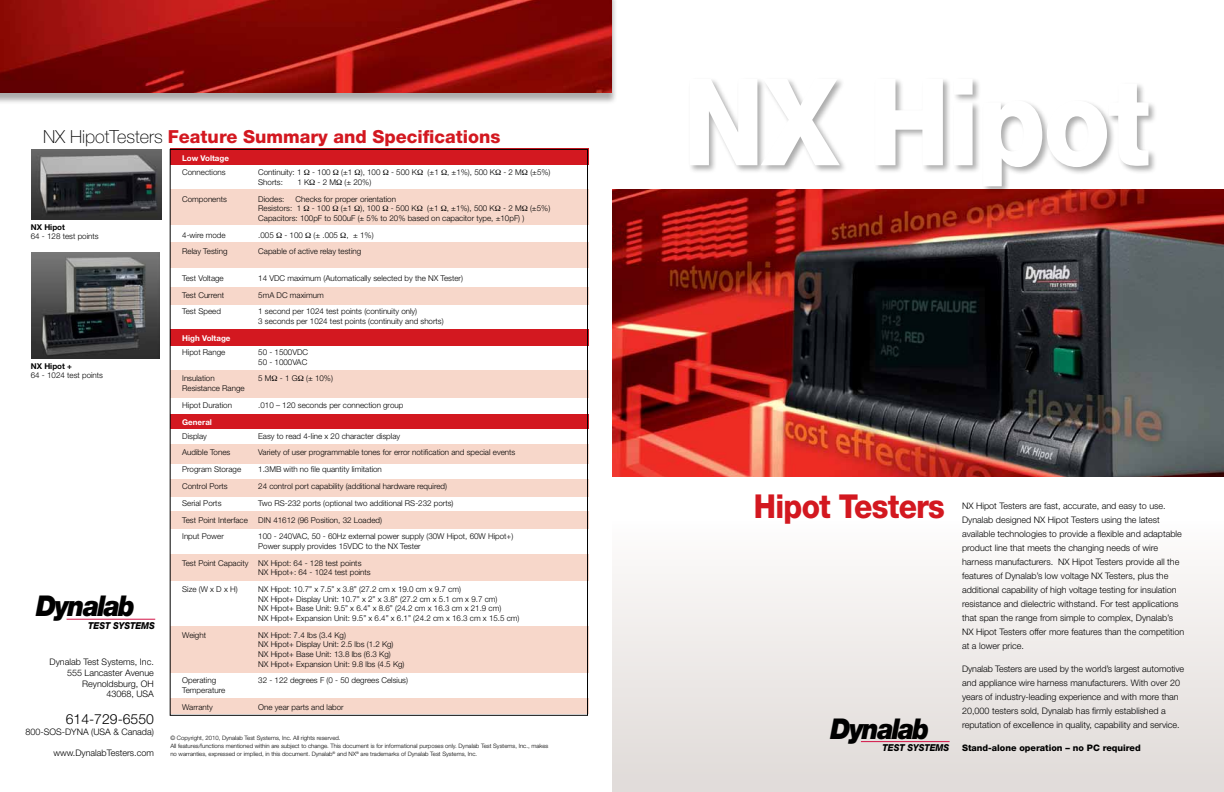
<style>
.page{position:relative;width:1224px;height:792px;background:#fff}
.page>*{position:absolute;margin:0;border:0;box-sizing:border-box;transform-origin:0 0}
.t1{font:800 121px "Helvetica Neue";letter-spacing:-.025em;color:#fff;scale:.91 1}
.t2{font:800 33px "Helvetica Neue";letter-spacing:-.025em;color:#d31820;scale:.91 1}
.t3{font:italic 900 28.7px "Helvetica Neue";letter-spacing:-.075em;color:#000;scale:.91 1}
.t4{font:800 18px "Helvetica Neue";color:#d31820}
.t5{font:300 14px "Helvetica Neue";color:#000}
.t6{font:italic 800 9.6px "Helvetica Neue";letter-spacing:-.01em;color:#000;scale:.91 1}
.t7{font:300 9px/14px "Helvetica Neue";color:#000}
.t8{font:800 9px "Helvetica Neue";color:#000}
.t9{font:300 8px/9.6px "Helvetica Neue";color:#000}
.t10{font:700 8px "Helvetica Neue";color:#fff}
.t11{font:700 8px "Helvetica Neue";color:#000}
.t12{font:300 6px/8px "Helvetica Neue";color:#000}
.s1{font-weight:100;color:#000}
</style>
<div class="page">
<div style="left:170px;top:699px;width:418px;height:15px;background:#f7d7ca"></div>
<div style="left:612px;top:519px;width:612px;height:273px;background:linear-gradient(to bottom,#fefdfc,#dfdad7)"></div>
<img style="left:32px;top:149px;width:130px;height:70px">
<img style="left:32px;top:253px;width:128px;height:105px">
<hr style="left:861px;top:741px;width:89px;height:1px;background:#d31245">
<img style="left:612px;top:189px;width:612px;height:288px">
<div style="left:0;top:0;width:618px;height:105px;background:#000;opacity:.33"></div>
<img style="left:0;top:0;width:612px;height:92px">
<div style="left:170px;top:330px;width:418px;height:16px;background:#d31820"></div>
<div style="left:170px;top:414px;width:418px;height:15px;background:#d31820"></div>
<div style="left:170px;top:149px;width:418px;height:16px;background:#d31820"></div>
<div style="left:170px;top:555px;width:418px;height:26px;background:#f7d7ca"></div>
<div style="left:170px;top:511px;width:418px;height:18px;background:#f7d7ca"></div>
<div style="left:170px;top:444px;width:418px;height:20px;background:#f7d7ca"></div>
<div style="left:170px;top:479px;width:418px;height:18px;background:#f7d7ca"></div>
<div style="left:170px;top:287px;width:418px;height:18px;background:#f7d7ca"></div>
<div style="left:170px;top:242px;width:418px;height:26px;background:#f7d7ca"></div>
<div style="left:170px;top:189px;width:418px;height:35px;background:#f7d7ca"></div>
<div style="left:170px;top:371px;width:418px;height:27px;background:#f7d7ca"></div>
<div style="left:170px;top:627px;width:418px;height:46px;background:#f7d7ca"></div>
<div style="left:688px;top:77px;width:469px;height:118px;background:#000;opacity:.33"></div>
<hr style="left:67px;top:619px;width:88px;height:1px;background:#d31245">
<h3 class="t4" style="left:43px;top:126px;width:459px"><span class="s1">NX HipotTesters</span> Feature Summary and Specifications</h3>
<p class="t11" style="left:31px;top:222px;width:36px">NX Hipot</p>
<p class="t9" style="left:31px;top:232px;width:69px">64 - 128 test points</p>
<p class="t11" style="left:31px;top:361px;width:43px">NX Hipot +</p>
<p class="t9" style="left:31px;top:370px;width:74px">64 - 1024 test points</p>
<h3 class="t3" style="left:36px;top:589px;width:110px">Dynalab</h3>
<p class="t6" style="left:88px;top:620px;width:75px">TEST SYSTEMS</p>
<p class="t7" style="left:50px;top:656px;width:106px;line-height:10.8px;text-align:right">Dynalab Test Systems, Inc.<br>555 Lancaster Avenue<br>Reynoldsburg, OH<br>43068, USA</p>
<h3 class="t5" style="left:66px;top:710px;width:90px">614-729-6550</h3>
<p class="t7" style="left:25px;top:724px;width:130px">800-SOS-DYNA (USA &amp; Canada)</p>
<p class="t7" style="left:53px;top:746px;width:102px">www.DynalabTesters.com</p>
<p class="t10" style="left:182px;top:153px;width:48px">Low Voltage</p>
<p class="t9" style="left:182px;top:167px;width:45px">Connections</p>
<p class="t9" style="left:258px;top:167px;width:45px">Continuity: 1</p>
<p class="t9" style="left:312px;top:167px;width:20px">- 100</p>
<p class="t9" style="left:341px;top:167px;width:41px">(±1 ), 100</p>
<p class="t9" style="left:391px;top:167px;width:27px">- 500 K</p>
<p class="t9" style="left:428px;top:167px;width:124px">(±1 , ±1%), 500 K - 2 M (±5%)</p>
<p class="t9" style="left:258px;top:177px;width:26px">Shorts:</p>
<p class="t9" style="left:297px;top:177px;width:75px">1 K - 2 M (± 20%)</p>
<p class="t9" style="left:182px;top:194px;width:46px">Components</p>
<p class="t9" style="left:258px;top:194px;width:28px">Diodes:</p>
<p class="t9" style="left:258px;top:194px;width:139px;text-indent:37px">Checks for proper orientation<br>Resistors: 1</p>
<p class="t9" style="left:258px;top:203px;width:294px;text-indent:169px">(±1 , ±1%), 500 K - 2 M (±5%)<br>Capacitors: 100pF to 500uF (± 5% to 20% based on capacitor type, ±10pF) )</p>
<p class="t9" style="left:312px;top:203px;width:20px">- 100</p>
<p class="t9" style="left:341px;top:203px;width:41px">(±1 ), 100</p>
<p class="t9" style="left:391px;top:203px;width:27px">- 500 K</p>
<p class="t9" style="left:182px;top:230px;width:45px">4-wire mode</p>
<p class="t9" style="left:258px;top:230px;width:17px">.005</p>
<p class="t9" style="left:284px;top:230px;width:20px">- 100</p>
<p class="t9" style="left:314px;top:230px;width:62px">(± .005 , ± 1%)</p>
<p class="t9" style="left:182px;top:247px;width:47px">Relay Testing</p>
<p class="t9" style="left:258px;top:247px;width:104px">Capable of active relay testing</p>
<p class="t9" style="left:182px;top:273px;width:43px">Test Voltage</p>
<p class="t9" style="left:258px;top:273px;width:206px">14 VDC maximum (Automatically selected by the NX Tester)</p>
<p class="t9" style="left:182px;top:290px;width:43px">Test Current</p>
<p class="t9" style="left:258px;top:290px;width:67px">5mA DC maximum</p>
<p class="t9" style="left:182px;top:307px;width:40px">Test Speed</p>
<p class="t9" style="left:258px;top:307px;width:187px">1 second per 1024 test points (continuity only)<br>3 seconds per 1024 test points (continuity and shorts)</p>
<p class="t10" style="left:182px;top:333px;width:50px">High Voltage</p>
<p class="t9" style="left:182px;top:347px;width:45px">Hipot Range</p>
<p class="t9" style="left:258px;top:347px;width:51px">50 - 1500VDC<br>50 - 1000VAC</p>
<p class="t9" style="left:182px;top:374px;width:34px">Insulation</p>
<p class="t9" style="left:258px;top:374px;width:76px">5 M - 1 G (± 10%)</p>
<p class="t9" style="left:182px;top:380px;width:64px;line-height:16.8px">Resistance Range<br>Hipot Duration</p>
<p class="t9" style="left:258px;top:400px;width:147px">.010 – 120 seconds per connection group</p>
<p class="t10" style="left:182px;top:417px;width:31px">General</p>
<p class="t9" style="left:182px;top:431px;width:26px">Display</p>
<p class="t9" style="left:258px;top:431px;width:143px">Easy to read 4-line x 20 character display</p>
<p class="t9" style="left:182px;top:448px;width:50px">Audible Tones</p>
<p class="t9" style="left:258px;top:448px;width:259px">Variety of user programmable tones for error notification and special events</p>
<p class="t9" style="left:182px;top:464px;width:60px">Program Storage</p>
<p class="t9" style="left:258px;top:464px;width:125px">1.3MB with no file quantity limitation</p>
<p class="t9" style="left:182px;top:481px;width:47px">Control Ports</p>
<p class="t9" style="left:258px;top:481px;width:190px">24 control port capability (additional hardware required)</p>
<p class="t9" style="left:182px;top:498px;width:41px">Serial Ports</p>
<p class="t9" style="left:258px;top:498px;width:197px">Two RS-232 ports (optional two additional RS-232 ports)</p>
<p class="t9" style="left:182px;top:515px;width:67px">Test Point Interface</p>
<p class="t9" style="left:258px;top:515px;width:125px">DIN 41612 (96 Position, 32 Loaded)</p>
<p class="t9" style="left:182px;top:532px;width:43px">Input Power</p>
<p class="t9" style="left:258px;top:532px;width:257px">100 - 240VAC, 50 - 60Hz external power supply (30W Hipot, 60W Hipot+)<br>Power supply provides 15VDC to the NX Tester</p>
<p class="t9" style="left:258px;top:558px;width:114px;text-indent:-76px">Test Point Capacity NX Hipot: 64 - 128 test points<br>NX Hipot+: 64 - 1024 test points</p>
<p class="t9" style="left:182px;top:584px;width:57px">Size (W x D x H)</p>
<p class="t9" style="left:258px;top:584px;width:263px">NX Hipot: 10.7” x 7.5” x 3.8” (27.2 cm x 19.0 cm x 9.7 cm)<br>NX Hipot+ Display Unit: 10.7” x 2” x 3.8” (27.2 cm x 5.1 cm x 9.7 cm)<br>NX Hipot+ Base Unit: 9.5” x 6.4” x 8.6” (24.2 cm x 16.3 cm x 21.9 cm)<br>NX Hipot+ Expansion Unit: 9.5” x 6.4” x 6.1” (24.2 cm x 16.3 cm x 15.5 cm)</p>
<p class="t9" style="left:182px;top:630px;width:25px">Weight</p>
<p class="t9" style="left:258px;top:630px;width:148px">NX Hipot: 7.4 lbs (3.4 Kg)<br>NX Hipot+ Display Unit: 2.5 lbs (1.2 Kg)<br>NX Hipot+ Base Unit: 13.8 lbs (6.3 Kg)<br>NX Hipot+ Expansion Unit: 9.8 lbs (4.5 Kg)</p>
<p class="t9" style="left:182px;top:676px;width:35px">Operating</p>
<p class="t9" style="left:258px;top:676px;width:151px">32 - 122 degrees F (0 - 50 degrees Celsius)</p>
<p class="t9" style="left:182px;top:682px;width:44px;line-height:16.8px">Temperature<br>Warranty</p>
<p class="t9" style="left:258px;top:702px;width:87px">One year parts and labor</p>
<p class="t12" style="left:170px;top:734px;width:380px">© Copyright, 2010, Dynalab Test Systems, Inc. All rights reserved.<br>All features/functions mentioned within are subject to change. This document is for informational purposes only. Dynalab Test Systems, Inc., makes no warranties, expressed or implied, in this document. Dynalab<sup>®</sup> and NX<sup>®</sup> are trademarks of Dynalab Test Systems, Inc.</p>
<h1 class="t1" style="left:683px;top:50px;width:515px">NX Hipot</h1>
<h2 class="t2" style="left:754px;top:487px;width:211px">Hipot Testers</h2>
<h3 class="t3" style="left:830px;top:711px;width:110px">Dynalab</h3>
<p class="t6" style="left:882px;top:742px;width:75px">TEST SYSTEMS</p>
<p class="t7" style="left:962px;top:498px;width:224px">NX Hipot Testers are fast, accurate, and easy to use.<br>Dynalab designed NX Hipot Testers using the latest available technologies to provide a flexible and adaptable product line that meets the changing needs of wire harness manufacturers. NX Hipot Testers provide all the features of Dynalab’s low voltage NX Testers, plus the additional capability of high voltage testing for insulation resistance and dielectric withstand. For test applications that span the range from simple to complex, Dynalab’s NX Hipot Testers offer more features than the competition at a lower price.</p>
<p class="t7" style="left:962px;top:661px;width:224px">Dynalab Testers are used by the world’s largest automotive and appliance wire harness manufacturers. With over 20 years of industry-leading experience and with more than 20,000 testers sold, Dynalab has firmly established a reputation of excellence in quality, capability and service.</p>
<p class="t8" style="left:962px;top:742px;width:180px">Stand-alone operation – no PC required</p>
</div>
